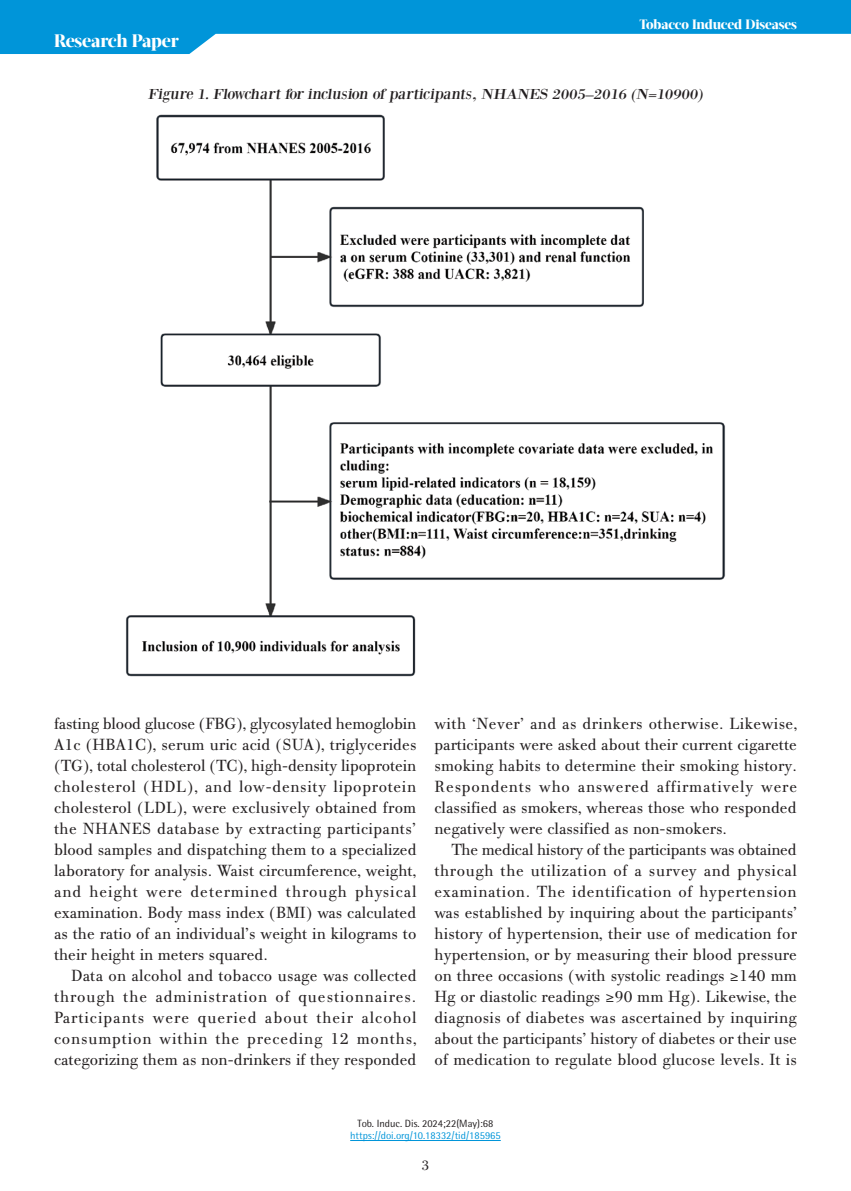
<style>
.page{position:relative;width:851px;height:1191px;background:#fff}
.page>*{position:absolute;margin:0;border:0;box-sizing:border-box;transform-origin:0 0}
.t1{font:800 18px "Acta Display W04";letter-spacing:-.01em;color:#fff}
.t2{font:17.25px/21px "PF Bodoni Text";color:#231f20;text-align:justify}
.t3{font:15px "Bodoni XT";color:#231f20;scale:1.1 1}
.t4{font:15px "PF Bodoni Text";color:#231f20}
.t5{font:800 13.5px "Acta Display W04";letter-spacing:-.01em;color:#fff}
.t6{font:10.5px "Rotis Semi Sans Hel";color:#0095d9}
.t7{font:10.5px "Rotis Semi Sans Hel";color:#231f20}
.s1{font-family:"Georgia";font-size:15px}
</style>
<div class="page">
<svg style="left:0;top:0;width:850px;height:54px;fill:#0095d9"></svg>
<hr style="left:350px;top:1140px;width:150px;height:1px;background:#0095d9">
<img style="left:126px;top:114px;width:599px;height:563px">
<p class="t1" style="left:54px;top:30px;width:126px">Research Paper</p>
<p class="t5" style="left:639px;top:17px;width:159px">Tobacco Induced Diseases</p>
<p class="t3" style="left:148px;top:85px;width:508px">Figure 1. Flowchart for inclusion of participants, NHANES 2005–2016 (N=10900)</p>
<p class="t2" style="left:54px;top:713px;width:364px">fasting blood glucose (FBG), glycosylated hemoglobin A1c (HBA1C), serum uric acid (SUA), triglycerides (TG), total cholesterol (TC), high-density lipoprotein cholesterol (HDL), and low-density lipoprotein cholesterol (LDL), were exclusively obtained from the NHANES database by extracting participants’ blood samples and dispatching them to a specialized laboratory for analysis. Waist circumference, weight, and height were determined through physical examination. Body mass index (BMI) was calculated as the ratio of an individual’s weight in kilograms to their height in meters squared.</p>
<p class="t2" style="left:54px;top:965px;width:364px;text-indent:17px">Data on alcohol and tobacco usage was collected through the administration of questionnaires.<br>Participants were queried about their alcohol consumption within the preceding 12 months, categorizing them as non-drinkers if they responded</p>
<p class="t2" style="left:434px;top:713px;width:364px">with ‘Never’ and as drinkers otherwise. Likewise, participants were asked about their current cigarette smoking habits to determine their smoking history.<br>Respondents who answered affirmatively were classified as smokers, whereas those who responded negatively were classified as non-smokers.</p>
<p class="t2" style="left:434px;top:839px;width:364px;text-indent:17px">The medical history of the participants was obtained through the utilization of a survey and physical examination. The identification of hypertension was established by inquiring about the participants’ history of hypertension, their use of medication for hypertension, or by measuring their blood pressure on three occasions (with systolic readings <span class="s1">≥</span>140 mm Hg or diastolic readings <span class="s1">≥</span>90 mm Hg). Likewise, the diagnosis of diabetes was ascertained by inquiring about the participants’ history of diabetes or their use of medication to regulate blood glucose levels. It is</p>
<p class="t7" style="left:357px;top:1116px;width:137px">Tob. Induc. Dis. 2024;22(May):68</p>
<p class="t6" style="left:350px;top:1129px;width:152px">https://doi.org/10.18332/tid/185965</p>
<p class="t4" style="left:421px;top:1156px;width:9px">3</p>
</div>
